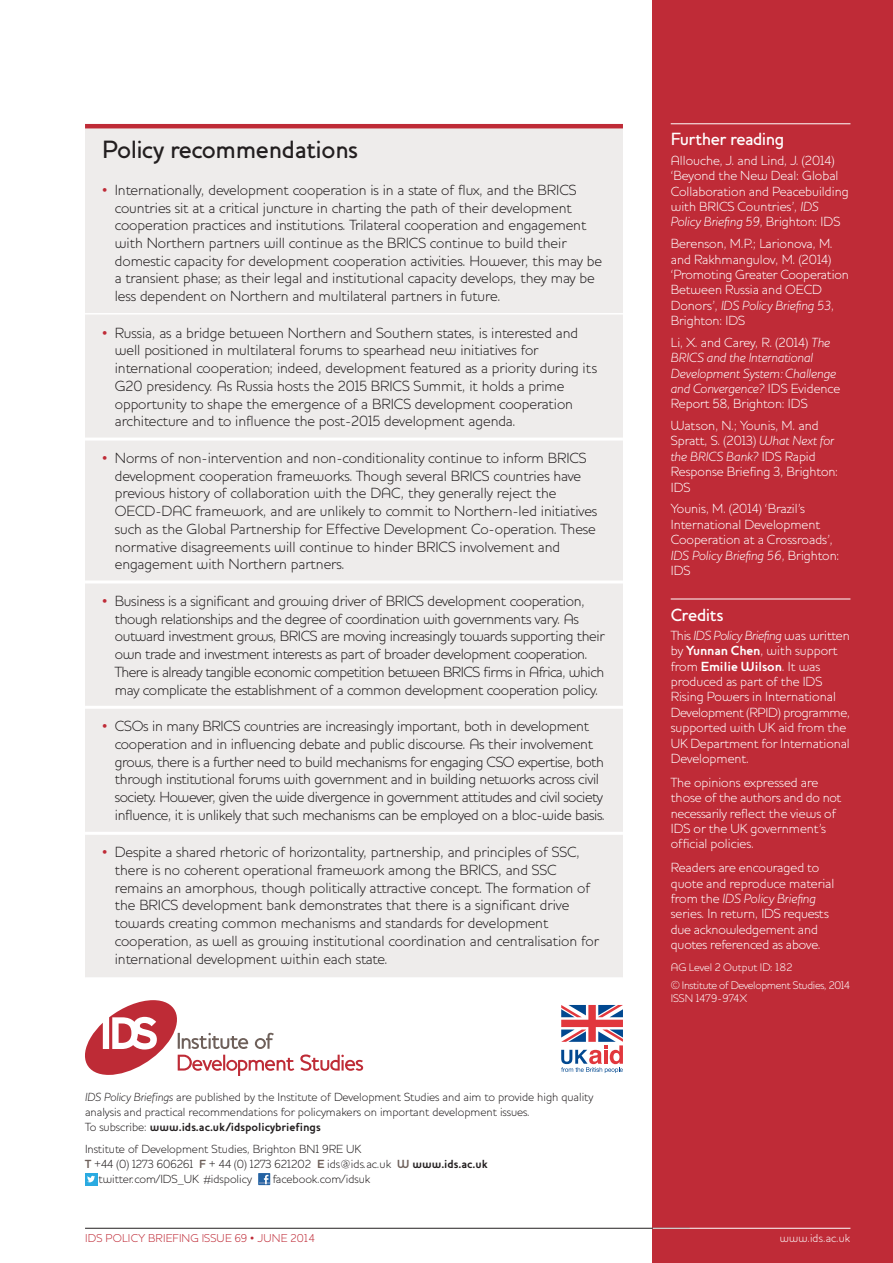
<style>
.page{position:relative;width:893px;height:1263px;background:#fff}
.page>*{position:absolute;margin:0;border:0;box-sizing:border-box;transform-origin:0 0}
.t1{font:500 25.5px "Houschka";letter-spacing:-.01em;color:#231f20}
.t2{font:500 18px "Houschka";letter-spacing:-.025em;color:#fff}
.t3{font:300 15px/17.7px "Houschka";letter-spacing:-.005em;color:#231f20}
.t4{font:300 15px/17.7px "Houschka";letter-spacing:-.025em;color:#231f20}
.t5{font:300 13.5px/15.5px "Houschka";color:#fff}
.t6{font:italic 300 13.5px/15.5px "Houschka";color:#fff}
.t7{font:300 12px/15px "Houschka";color:#231f20}
.t8{font:300 11.7px "Houschka";letter-spacing:.015em;color:#bf2b37}
.t9{font:300 11.7px "Houschka";letter-spacing:.01em;color:#fff}
.t10{font:300 11.25px/17.1px "Houschka";letter-spacing:-.025em;color:#fff}
.t11{font:300 11.25px "Houschka";letter-spacing:.02em;color:#fff}
.s1{font-weight:900;color:#bf2b37}
.s2{font-style:italic}
.s3{font-weight:700}
.s4{font-weight:700;color:#6e605a}
.s5{font-style:normal}
</style>
<div class="page">
<div style="left:653px;top:0;width:240px;height:1263px;background:#bf2b37"></div>
<hr style="left:85px;top:1228px;width:605px;height:1px;background:#231f20">
<svg style="left:85px;top:1000px;width:209px;height:76px"></svg>
<svg style="left:300px;top:1054px;width:63px;height:17px"></svg>
<div style="left:85px;top:1173px;width:12px;height:12px;background:#2aaae1"></div>
<svg style="left:87px;top:1176px;width:8px;height:6px"></svg>
<svg style="left:258px;top:1173px;width:12px;height:12px"></svg>
<svg style="left:259px;top:1175px;width:10px;height:9px"></svg>
<svg style="left:561px;top:1005px;width:62px;height:68px"></svg>
<hr style="left:653px;top:1228px;width:197px;height:1px;background:#fff">
<hr style="left:671px;top:124px;width:179px;height:1px;background:#fff">
<hr style="left:671px;top:599px;width:179px;height:1px;background:#fff">
<div style="left:85px;top:128px;width:538px;height:849px;background:#eeeceb"></div>
<hr style="left:85px;top:437px;width:538px;height:3px;background:#fff">
<hr style="left:85px;top:580px;width:538px;height:3px;background:#fff">
<hr style="left:85px;top:706px;width:538px;height:3px;background:#fff">
<hr style="left:85px;top:832px;width:538px;height:3px;background:#fff">
<hr style="left:85px;top:124px;width:538px;height:4px;background:#bf2b37">
<hr style="left:85px;top:313px;width:538px;height:2px;background:#fff">
<h1 class="t1" style="left:102px;top:134px;width:258px">Policy recommendations</h1>
<p class="t3" style="left:115px;top:181px;width:489px;text-indent:-13px"><span class="s1">•</span> Internationally, development cooperation is in a state of flux, and the BRICS countries sit at a critical juncture in charting the path of their development cooperation practices and institutions. Trilateral cooperation and engagement with Northern partners will continue as the BRICS continue to build their domestic capacity for development cooperation activities. However, this may be a transient phase; as their legal and institutional capacity develops, they may be less dependent on Northern and multilateral partners in future.</p>
<p class="t3" style="left:115px;top:324px;width:484px;text-indent:-13px"><span class="s1">•</span> Russia, as a bridge between Northern and Southern states, is interested and well positioned in multilateral forums to spearhead new initiatives for international cooperation; indeed, development featured as a priority during its G20 presidency. As Russia hosts the 2015 BRICS Summit, it holds a prime opportunity to shape the emergence of a BRICS development cooperation architecture and to influence the post-2015 development agenda.</p>
<p class="t3" style="left:115px;top:449px;width:484px;text-indent:-13px"><span class="s1">•</span> Norms of non-intervention and non-conditionality continue to inform BRICS development cooperation frameworks. Though several BRICS countries have previous history of collaboration with the DAC, they generally reject the OECD-DAC framework, and are unlikely to commit to Northern-led initiatives such as the Global Partnership for Effective Development Co-operation. These normative disagreements will continue to hinder BRICS involvement and engagement with Northern partners.</p>
<p class="t4" style="left:115px;top:592px;width:491px;text-indent:-13px"><span class="s1">•</span> Business is a significant and growing driver of BRICS development cooperation, though relationships and the degree of coordination with governments vary. As outward investment grows, BRICS are moving increasingly towards supporting their own trade and investment interests as part of broader development cooperation.<br>There is already tangible economic competition between BRICS firms in Africa, which may complicate the establishment of a common development cooperation policy.</p>
<p class="t3" style="left:115px;top:717px;width:492px;text-indent:-13px"><span class="s1">•</span> CSOs in many BRICS countries are increasingly important, both in development cooperation and in influencing debate and public discourse. As their involvement grows, there is a further need to build mechanisms for engaging CSO expertise, both through institutional forums with government and in building networks across civil society. However, given the wide divergence in government attitudes and civil society influence, it is unlikely that such mechanisms can be employed on a bloc-wide basis.</p>
<p class="t3" style="left:115px;top:843px;width:486px;text-indent:-13px"><span class="s1">•</span> Despite a shared rhetoric of horizontality, partnership, and principles of SSC, there is no coherent operational framework among the BRICS, and SSC remains an amorphous, though politically attractive concept. The formation of the BRICS development bank demonstrates that there is a significant drive towards creating common mechanisms and standards for development cooperation, as well as growing institutional coordination and centralisation for international development within each state.</p>
<p class="t7" style="left:85px;top:1090px;width:510px"><span class="s2">IDS Policy Briefings</span> are published by the Institute of Development Studies and aim to provide high quality analysis and practical recommendations for policymakers on important development issues.<br>To subscribe: <span class="s3">www.ids.ac.uk/idspolicybriefings</span></p>
<p class="t7" style="left:85px;top:1141px;width:278px">Institute of Development Studies, Brighton BN1 9RE UK</p>
<p class="t7" style="left:85px;top:1156px;width:404px"><span class="s4">T</span> +44 (0) 1273 606261 <span class="s4">F</span> + 44 (0) 1273 621202 <span class="s4">E</span> ids@ids.ac.uk <span class="s4">W</span> <span class="s3">www.ids.ac.uk</span></p>
<p class="t7" style="left:99px;top:1171px;width:155px">twitter.com/IDS_UK #idspolicy</p>
<p class="t7" style="left:273px;top:1171px;width:99px">facebook.com/idsuk</p>
<p class="t2" style="left:671px;top:129px;width:115px">Further reading</p>
<p class="t5" style="left:671px;top:153px;width:179px">Allouche, J. and Lind, J. (2014) ‘Beyond the New Deal: Global<br>Collaboration and Peacebuilding with BRICS Countries’, <span class="s2">IDS<br>Policy Briefing 59</span>, Brighton: IDS</p>
<p class="t5" style="left:671px;top:236px;width:180px">Berenson, M.P.; Larionova, M. and Rakhmangulov, M. (2014) ‘Promoting Greater Cooperation<br>Between Russia and OECD<br>Donors’, <span class="s2">IDS Policy Briefing 53</span>,<br>Brighton: IDS</p>
<p class="t6" style="left:671px;top:334px;width:171px"><span class="s5">Li, X. and Carey, R. (2014)</span> The<br>BRICS and the International<br>Development System: Challenge and Convergence? <span class="s5">IDS Evidence<br>Report 58, Brighton: IDS</span></p>
<p class="t5" style="left:671px;top:418px;width:169px">Watson, N.; Younis, M. and<br>Spratt, S. (2013) <span class="s2">What Next for the BRICS Bank?</span> IDS Rapid<br>Response Briefing 3, Brighton:<br>IDS</p>
<p class="t5" style="left:671px;top:501px;width:170px">Younis, M. (2014) ‘Brazil’s<br>International Development<br>Cooperation at a Crossroads’,<br><span class="s2">IDS Policy Briefing 56</span>, Brighton:<br>IDS</p>
<p class="t2" style="left:671px;top:604px;width:54px">Credits</p>
<p class="t5" style="left:671px;top:628px;width:181px">This <span class="s2">IDS Policy Briefing</span> was written by <span class="s3">Yunnan Chen</span>, with support from <span class="s3">Emilie Wilson</span>. It was produced as part of the IDS<br>Rising Powers in International<br>Development (RPID) programme, supported with UK aid from the<br>UK Department for International<br>Development.</p>
<p class="t5" style="left:671px;top:774px;width:172px">The opinions expressed are those of the authors and do not necessarily reflect the views of<br>IDS or the UK government’s official policies.</p>
<p class="t5" style="left:671px;top:860px;width:165px">Readers are encouraged to quote and reproduce material from the <span class="s2">IDS Policy Briefing </span>series. In return, IDS requests due acknowledgement and quotes referenced as above.</p>
<p class="t10" style="left:671px;top:959px;width:181px">AG Level 2 Output ID: 182<br>© Institute of Development Studies, 2014</p>
<p class="t11" style="left:671px;top:992px;width:78px">ISSN 1479-974X</p>
<p class="t8" style="left:85px;top:1231px;width:231px">IDS POLICY BRIEFING ISSUE 69 • JUNE 2014</p>
<p class="t9" style="left:780px;top:1231px;width:72px">www.ids.ac.uk</p>
</div>
